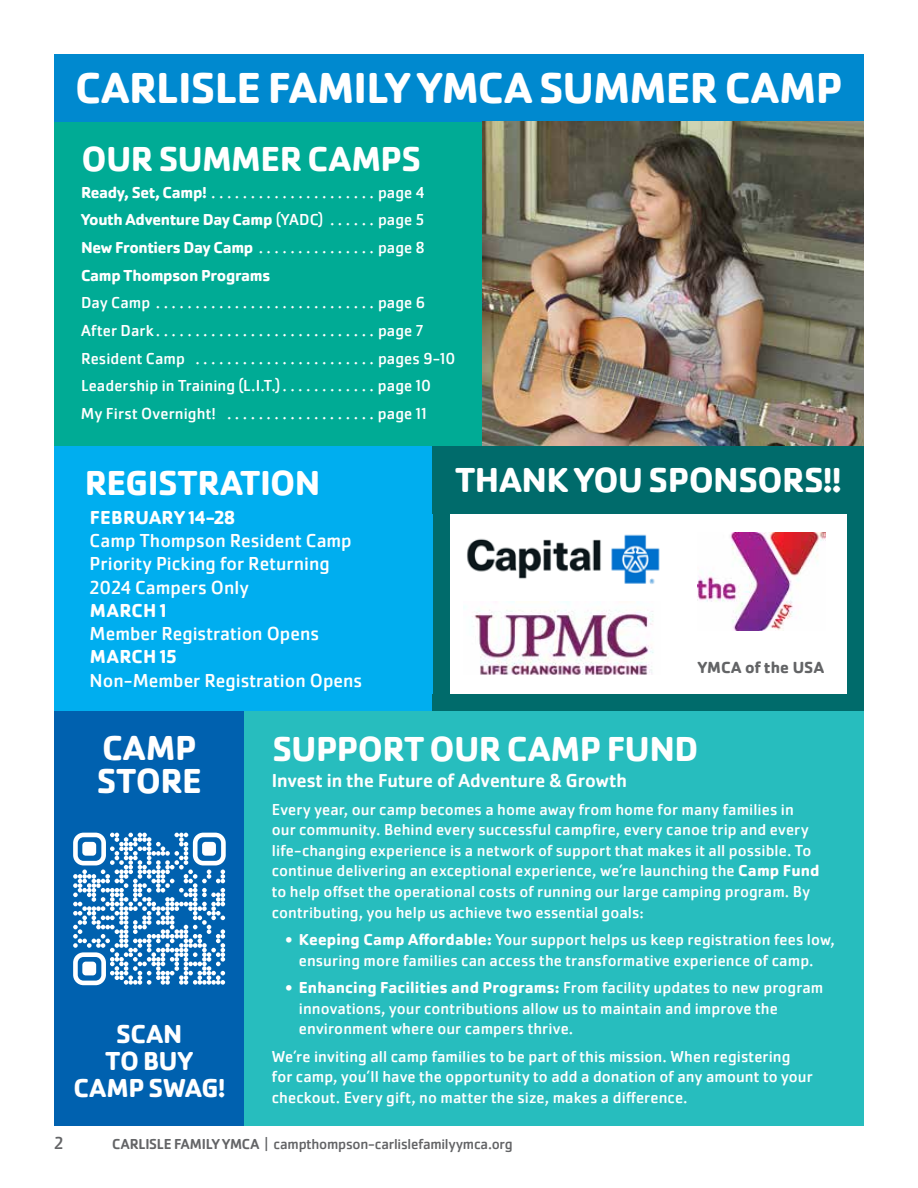
<style>
.page{position:relative;width:918px;height:1188px;background:#fff}
.page>*{position:absolute;margin:0;border:0;box-sizing:border-box;transform-origin:0 0}
.t1{font:700 45px "Cachet Pro";letter-spacing:-.02em;color:#fff}
.t2{font:700 36px/33px "Cachet Pro";letter-spacing:-.015em;color:#fff}
.t3{font:700 27px/27px "Cachet Pro";letter-spacing:-.01em;color:#fff;text-align:center}
.t4{font:19.5px/23.2px "Cachet Pro";color:#fff}
.t5{font:500 19.5px "Cachet Pro";letter-spacing:.005em;color:#fff}
.t6{font:700 19.5px "Cachet Pro";letter-spacing:.005em;color:#fff}
.t7{font:18px "Cachet Pro";color:#636466}
.t8{font:700 16.65px "Cachet Pro";letter-spacing:.01em;color:#636466}
.t9{font:16.5px/20.5px "Cachet Pro";letter-spacing:.005em;color:#fff}
.t10{font:700 16.5px "Cachet Pro";letter-spacing:-.02em;color:#fff}
.t11{font:15px "Cachet Pro";letter-spacing:-.015em;color:#636466}
.s1{font-weight:700}
.s2{font-weight:400}
.s3{font-weight:500}
</style>
<div class="page">
<div style="left:54px;top:445px;width:381px;height:266px;background:#00aeef"></div>
<div style="left:54px;top:122px;width:429px;height:324px;background:#00ab95"></div>
<div style="left:54px;top:54px;width:810px;height:68px;background:#0089cf"></div>
<img style="left:483px;top:122px;width:381px;height:323px">
<div style="left:54px;top:711px;width:191px;height:414px;background:#0061af"></div>
<svg style="left:73px;top:833px;width:153px;height:152px"></svg>
<div style="left:433px;top:446px;width:431px;height:68px;background:#006b6b"></div>
<img style="left:467px;top:534px;width:193px;height:50px">
<div style="left:433px;top:694px;width:431px;height:17px;background:#006b6b"></div>
<div style="left:433px;top:514px;width:17px;height:197px;background:#006b6b"></div>
<div style="left:847px;top:514px;width:17px;height:197px;background:#006b6b"></div>
<img style="left:463px;top:601px;width:191px;height:74px">
<img style="left:698px;top:533px;width:127px;height:97px">
<div style="left:245px;top:711px;width:619px;height:414px;background:#27bdbe"></div>
<h1 class="t1" style="left:75px;top:60px;width:769px">CARLISLE FAMILY YMCA SUMMER CAMP</h1>
<h2 class="t2" style="left:82px;top:143px;width:341px">OUR SUMMER CAMPS</h2>
<p class="t9" style="left:81px;top:182px;width:136px"><span class="s1">Ready, Set, Camp!</span> .....................</p>
<p class="t9" style="left:378px;top:182px;width:48px">page 4</p>
<p class="t10" style="left:81px;top:210px;width:254px">Youth Adventure Day Camp <span class="s2">(YADC) ......</span></p>
<p class="t9" style="left:378px;top:210px;width:48px">page 5</p>
<p class="t10" style="left:81px;top:237px;width:177px">New Frontiers Day Camp <span class="s2">................</span></p>
<p class="t9" style="left:378px;top:238px;width:48px">page 8</p>
<p class="t10" style="left:81px;top:265px;width:191px">Camp Thompson Programs</p>
<p class="t9" style="left:81px;top:293px;width:75px">Day Camp .............................</p>
<p class="t9" style="left:378px;top:293px;width:49px">page 6</p>
<p class="t9" style="left:81px;top:320px;width:80px">After Dark ............................</p>
<p class="t9" style="left:378px;top:320px;width:47px">page 7</p>
<p class="t9" style="left:81px;top:348px;width:113px">Resident Camp ........................</p>
<p class="t9" style="left:378px;top:348px;width:79px">pages 9-10</p>
<p class="t9" style="left:81px;top:376px;width:207px">Leadership in Training (L.I.T.) ............</p>
<p class="t9" style="left:378px;top:376px;width:55px">page 10</p>
<p class="t9" style="left:81px;top:403px;width:144px">My First Overnight! ....................</p>
<p class="t9" style="left:378px;top:403px;width:50px">page 11</p>
<h2 class="t2" style="left:85px;top:466px;width:237px">REGISTRATION</h2>
<p class="t6" style="left:90px;top:505px;width:147px">FEBRUARY 14-28</p>
<p class="t4" style="left:90px;top:529px;width:264px">Camp Thompson Resident Camp<br>Priority Picking for Returning<br>2024 Campers Only</p>
<p class="t6" style="left:90px;top:598px;width:78px">MARCH 1</p>
<p class="t4" style="left:90px;top:622px;width:231px">Member Registration Opens</p>
<p class="t6" style="left:90px;top:645px;width:88px">MARCH 15</p>
<p class="t4" style="left:90px;top:669px;width:274px">Non-Member Registration Opens</p>
<h2 class="t2" style="left:455px;top:464px;width:388px">THANK YOU SPONSORS!!</h2>
<p class="t8" style="left:698px;top:657px;width:128px">YMCA of the USA</p>
<h2 class="t2" style="left:97px;top:731px;width:106px">CAMP<br>STORE</h2>
<h3 class="t3" style="left:73px;top:1020px;width:154px">SCAN<br>TO BUY<br>CAMP SWAG!</h3>
<h2 class="t2" style="left:273px;top:732px;width:427px">SUPPORT OUR CAMP FUND</h2>
<p class="t5" style="left:272px;top:769px;width:357px">Invest in the Future of Adventure &amp; Growth</p>
<p class="t9" style="left:272px;top:799px;width:549px">Every year, our camp becomes a home away from home for many families in our community. Behind every successful campfire, every canoe trip and every life-changing experience is a network of support that makes it all possible. To continue delivering an exceptional experience, we’re launching the <span class="s1">Camp Fund </span>to help offset the operational costs of running our large camping program. By contributing, you help us achieve two essential goals:</p>
<p class="t9" style="left:285px;top:929px;width:551px;text-align:center"><span class="s1">• Keeping Camp Affordable:</span> Your support helps us keep registration fees low, ensuring more families can access the transformative experience of camp.</p>
<p class="t9" style="left:299px;top:977px;width:526px;text-indent:-13px"><span class="s1">• Enhancing Facilities and Programs:</span> From facility updates to new program innovations, your contributions allow us to maintain and improve the environment where our campers thrive.</p>
<p class="t9" style="left:272px;top:1046px;width:542px">We’re inviting all camp families to be part of this mission. When registering for camp, you’ll have the opportunity to add a donation of any amount to your checkout. Every gift, no matter the size, makes a difference.</p>
<p class="t7" style="left:54px;top:1133px;width:11px">2</p>
<p class="t11" style="left:112px;top:1135px;width:402px"><span class="s3">CARLISLE FAMILY YMCA</span> | campthompson-carlislefamilyymca.org</p>
</div>
